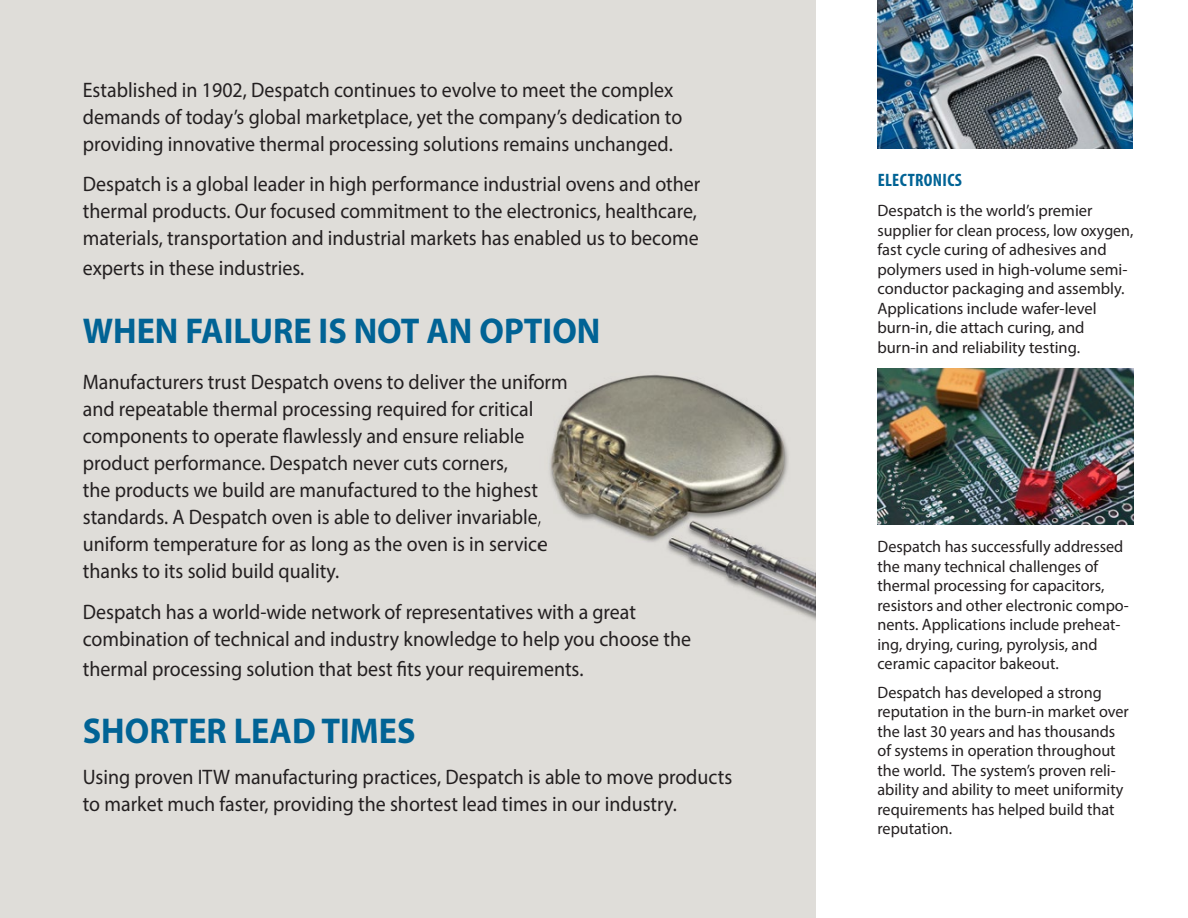
<style>
.page{position:relative;width:1188px;height:918px;background:#fff}
.page>*{position:absolute;margin:0;border:0;box-sizing:border-box;transform-origin:0 0}
.t1{font:700 36px "Myriad Pro";color:#016395;scale:.95 1}
.t2{font:21px/27px "Myriad Pro";color:#231f20;scale:.95 1}
.t3{font:700 condensed 18px "Myriad Pro";letter-spacing:.02em;color:#016395}
.t4{font:16.5px/19.5px "Myriad Pro";color:#231f20}
</style>
<div class="page">
<div style="left:0;top:0;width:815px;height:918px;background:#dfddd9"></div>
<img style="left:878px;top:369px;width:256px;height:155px">
<img style="left:878px;top:0;width:254px;height:149px">
<img style="left:552px;top:376px;width:263px;height:237px">
<p class="t2" style="left:83px;top:76px;width:633px">Established in 1902, Despatch continues to evolve to meet the complex demands of today’s global marketplace, yet the company’s dedication to providing innovative thermal processing solutions remains unchanged.</p>
<p class="t2" style="left:83px;top:170px;width:652px">Despatch is a global leader in high performance industrial ovens and other thermal products. Our focused commitment to the electronics, healthcare, materials, transportation and industrial markets has enabled us to become</p>
<p class="t2" style="left:83px;top:254px;width:235px">experts in these industries.</p>
<h1 class="t1" style="left:83px;top:307px;width:546px">WHEN FAILURE IS NOT AN OPTION</h1>
<p class="t2" style="left:83px;top:368px;width:512px">Manufacturers trust Despatch ovens to deliver the uniform and repeatable thermal processing required for critical components to operate flawlessly and ensure reliable product performance. Despatch never cuts corners,<br>the products we build are manufactured to the highest standards. A Despatch oven is able to deliver invariable, uniform temperature for as long as the oven is in service thanks to its solid build quality.</p>
<p class="t2" style="left:83px;top:598px;width:642px">Despatch has a world-wide network of representatives with a great combination of technical and industry knowledge to help you choose the</p>
<p class="t2" style="left:83px;top:655px;width:529px">thermal processing solution that best fits your requirements.</p>
<h1 class="t1" style="left:83px;top:708px;width:352px">SHORTER LEAD TIMES</h1>
<p class="t2" style="left:83px;top:763px;width:685px">Using proven ITW manufacturing practices, Despatch is able to move products to market much faster, providing the shortest lead times in our industry.</p>
<p class="t3" style="left:878px;top:169px;width:86px">ELECTRONICS</p>
<p class="t4" style="left:877px;top:201px;width:258px">Despatch is the world’s premier supplier for clean process, low oxygen, fast cycle curing of adhesives and polymers used in high-volume semi&shy;conductor packaging and assembly.<br>Applications include wafer-level burn-in, die attach curing, and burn-in and reliability testing.</p>
<p class="t4" style="left:878px;top:537px;width:253px">Despatch has successfully addressed the many technical challenges of thermal processing for capacitors, resistors and other electronic compo&shy;nents. Applications include preheat&shy;ing, drying, curing, pyrolysis, and ceramic capacitor bakeout.</p>
<p class="t4" style="left:878px;top:682px;width:253px">Despatch has developed a strong reputation in the burn-in market over the last 30 years and has thousands of systems in operation throughout the world. The system’s proven reli&shy;ability and ability to meet uniformity requirements has helped build that reputation.</p>
</div>
